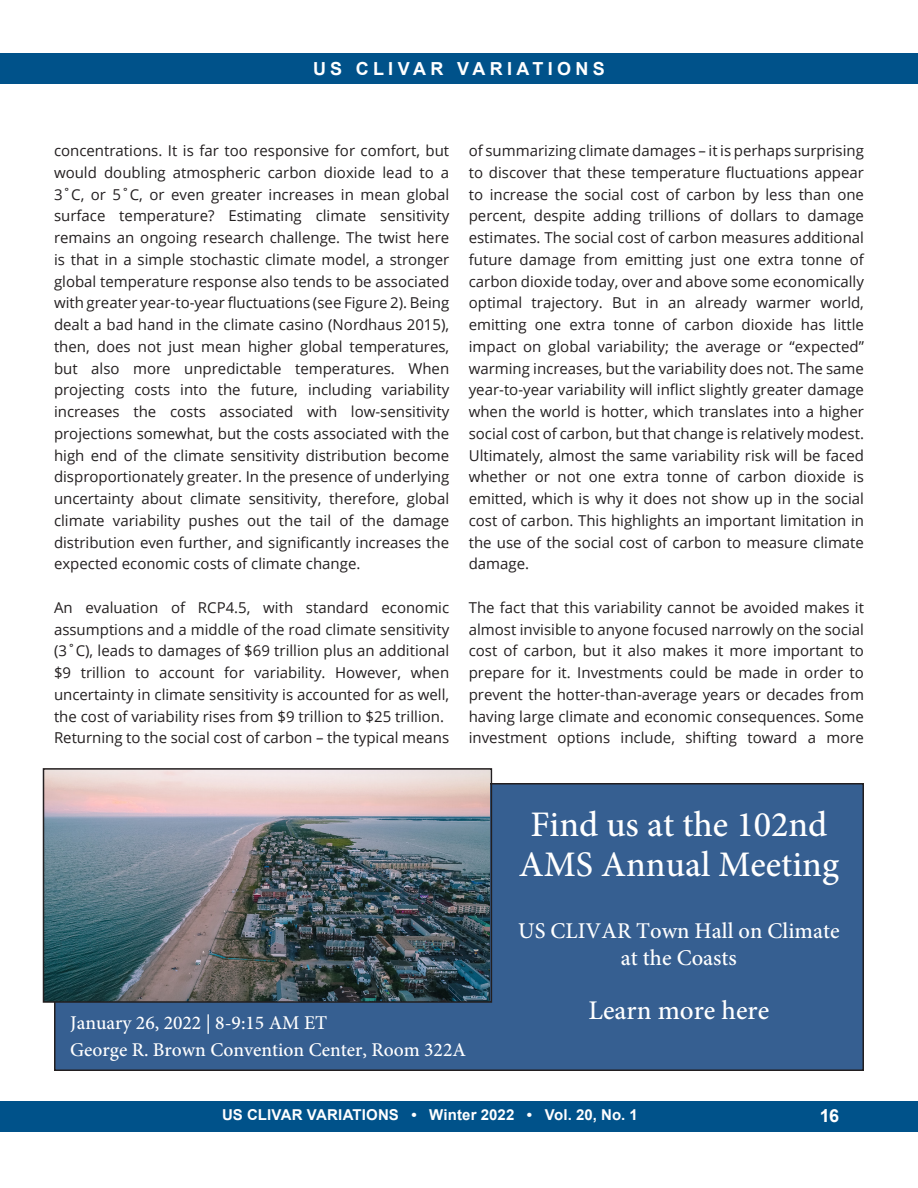
<style>
.page{position:relative;width:918px;height:1188px;background:#fff}
.page>*{position:absolute;margin:0;border:0;box-sizing:border-box;transform-origin:0 0}
.Author_name_-_tier{font:500 36px/40.5px "Minion Pro";color:#fff;text-align:center}
.Author_name_-_tier-2{font:500 27px "Minion Pro";color:#fff}
.Author_name_-_tier-3{font:500 22.5px/27px "Minion Pro";color:#fff;text-align:center}
.Author_name_-_tier-4{font:500 19.5px "Minion Pro";color:#fff}
.t1{font:700 18px "Arial";letter-spacing:.235em;color:#fff}
.t2{font:15px/21.8px "Open Sans";color:#231f20;text-align:justify}
.t3{font:700 15px "Arial";letter-spacing:.01em;color:#fff}
</style>
<div class="page">
<div style="left:0;top:53px;width:918px;height:31px;background:#00528a"></div>
<div style="left:0;top:1101px;width:918px;height:31px;background:#00528a"></div>
<div style="left:55px;top:784px;width:808px;height:286px;background:#365f91"></div>
<img style="left:46px;top:771px;width:443px;height:229px">
<div style="left:43px;top:768px;width:449px;height:235px;border:2px solid #231f20"></div>
<p class="t1" style="left:313px;top:57px;width:293px">US CLIVAR VARIATIONS</p>
<p class="t2" style="left:54px;top:140px;width:397px">concentrations. It is far too responsive for comfort, but would doubling atmospheric carbon dioxide lead to a 3˚C, or 5˚C, or even greater increases in mean global surface temperature? Estimating climate sensitivity remains an ongoing research challenge. The twist here is that in a simple stochastic climate model, a stronger global temperature response also tends to be associated with greater year-to-year fluctuations (see Figure 2). Being dealt a bad hand in the climate casino (Nordhaus 2015), then, does not just mean higher global temperatures, but also more unpredictable temperatures. When projecting costs into the future, including variability increases the costs associated with low-sensitivity projections somewhat, but the costs associated with the high end of the climate sensitivity distribution become disproportionately greater. In the presence of underlying uncertainty about climate sensitivity, therefore, global climate variability pushes out the tail of the damage distribution even further, and significantly increases the expected economic costs of climate change.</p>
<p class="t2" style="left:54px;top:596px;width:397px">An evaluation of RCP4.5, with standard economic assumptions and a middle of the road climate sensitivity (3˚C), leads to damages of $69 trillion plus an additional $9 trillion to account for variability. However, when uncertainty in climate sensitivity is accounted for as well, the cost of variability rises from $9 trillion to $25 trillion.</p>
<p class="t2" style="left:54px;top:727px;width:397px">Returning to the social cost of carbon – the typical means</p>
<p class="t2" style="left:469px;top:140px;width:397px">of summarizing climate damages – it is perhaps surprising to discover that these temperature fluctuations appear to increase the social cost of carbon by less than one percent, despite adding trillions of dollars to damage estimates. The social cost of carbon measures additional future damage from emitting just one extra tonne of carbon dioxide today, over and above some economically optimal trajectory. But in an already warmer world, emitting one extra tonne of carbon dioxide has little impact on global variability; the average or “expected” warming increases, but the variability does not. The same year-to-year variability will inflict slightly greater damage when the world is hotter, which translates into a higher social cost of carbon, but that change is relatively modest.<br>Ultimately, almost the same variability risk will be faced whether or not one extra tonne of carbon dioxide is emitted, which is why it does not show up in the social cost of carbon. This highlights an important limitation in the use of the social cost of carbon to measure climate damage.</p>
<p class="t2" style="left:469px;top:596px;width:397px">The fact that this variability cannot be avoided makes it almost invisible to anyone focused narrowly on the social cost of carbon, but it also makes it more important to prepare for it. Investments could be made in order to prevent the hotter-than-average years or decades from having large climate and economic consequences. Some investment options include, shifting toward a more</p>
<p class="Author_name_-_tier-4" style="left:70px;top:1010px;width:259px">January 26, 2022 | 8-9:15 AM ET</p>
<p class="Author_name_-_tier-4" style="left:70px;top:1037px;width:397px">George R. Brown Convention Center, Room 322A</p>
<p class="Author_name_-_tier" style="left:519px;top:804px;width:322px">Find us at the 102nd<br>AMS Annual Meeting</p>
<p class="Author_name_-_tier-3" style="left:518px;top:917px;width:323px">US CLIVAR Town Hall on Climate at the Coasts</p>
<p class="Author_name_-_tier-2" style="left:588px;top:992px;width:182px">Learn more here</p>
<p class="t3" style="left:222px;top:1104px;width:417px">US CLIVAR VARIATIONS • Winter 2022 • Vol. 20, No. 1</p>
<p class="t1" style="left:820px;top:1104px;width:21px">16</p>
</div>
